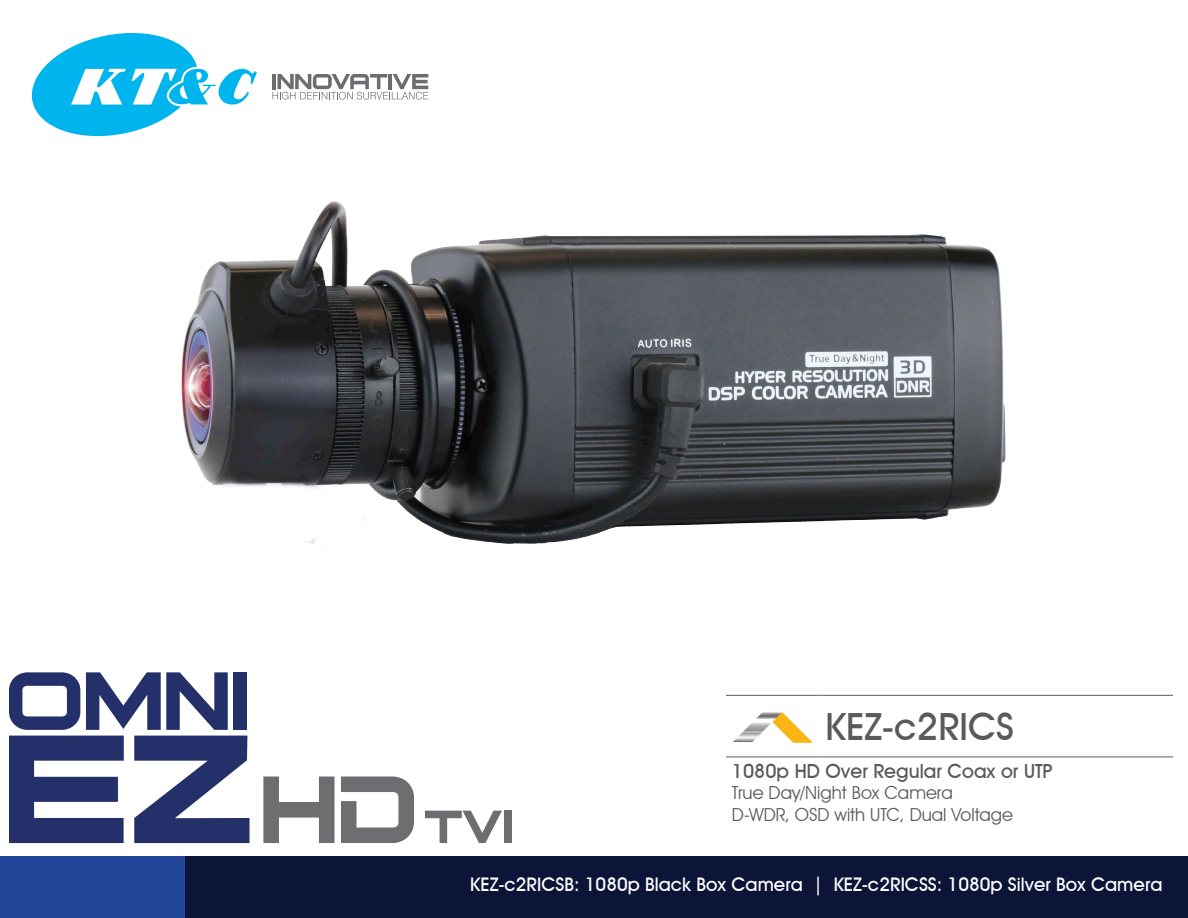
<style>
.page{position:relative;width:1188px;height:918px;background:#fff}
.page>*{position:absolute;margin:0;border:0;box-sizing:border-box;transform-origin:0 0}
.t1{font:500 37.5px "Avant Garde IT Cby BT";color:#5a595c}
.t2{font:500 19.5px "Avant Garde IT Cby BT";color:#5a595c}
.t3{font:500 18.75px "Avant Garde IT Cby BT";color:#fff}
.t4{font:18px "Avant Garde IT Cby BT";color:#5a595c}
</style>
<div class="page">
<div style="left:0;top:857px;width:1005px;height:61px;background:#224498"></div>
<div style="left:185px;top:857px;width:1003px;height:61px;background:#0c1437"></div>
<svg style="left:31px;top:33px;width:226px;height:104px"></svg>
<svg style="left:272px;top:74px;width:156px;height:26px"></svg>
<hr style="left:726px;top:695px;width:94px;height:1px;background:#6d6e70">
<hr style="left:820px;top:695px;width:353px;height:1px;background:#6d6e70">
<hr style="left:726px;top:756px;width:94px;height:1px;background:#6d6e70">
<hr style="left:820px;top:756px;width:353px;height:1px;background:#6d6e70">
<svg style="left:733px;top:712px;width:80px;height:31px"></svg>
<svg style="left:9px;top:736px;width:115px;height:107px"></svg>
<svg style="left:134px;top:736px;width:116px;height:107px"></svg>
<svg style="left:263px;top:777px;width:72px;height:66px"></svg>
<svg style="left:341px;top:777px;width:73px;height:66px"></svg>
<svg style="left:9px;top:672px;width:71px;height:58px"></svg>
<svg style="left:86px;top:672px;width:142px;height:58px"></svg>
<div style="left:233px;top:672px;width:14px;height:58px;background:#233069"></div>
<svg style="left:425px;top:811px;width:77px;height:32px"></svg>
<div style="left:504px;top:811px;width:8px;height:32px;background:#6d6e70"></div>
<img style="left:182px;top:202px;width:824px;height:342px">
<p class="t1" style="left:826px;top:704px;width:190px">KEZ-c2RICS</p>
<p class="t2" style="left:732px;top:759px;width:322px">1080p HD Over Regular Coax or UTP</p>
<p class="t4" style="left:732px;top:782px;width:222px">True Day/Night Box Camera</p>
<p class="t4" style="left:732px;top:804px;width:283px">D-WDR, OSD with UTC, Dual Voltage</p>
<p class="t3" style="left:470px;top:873px;width:694px">KEZ-c2RICSB: 1080p Black Box Camera | KEZ-c2RICSS: 1080p Silver Box Camera</p>
</div>
